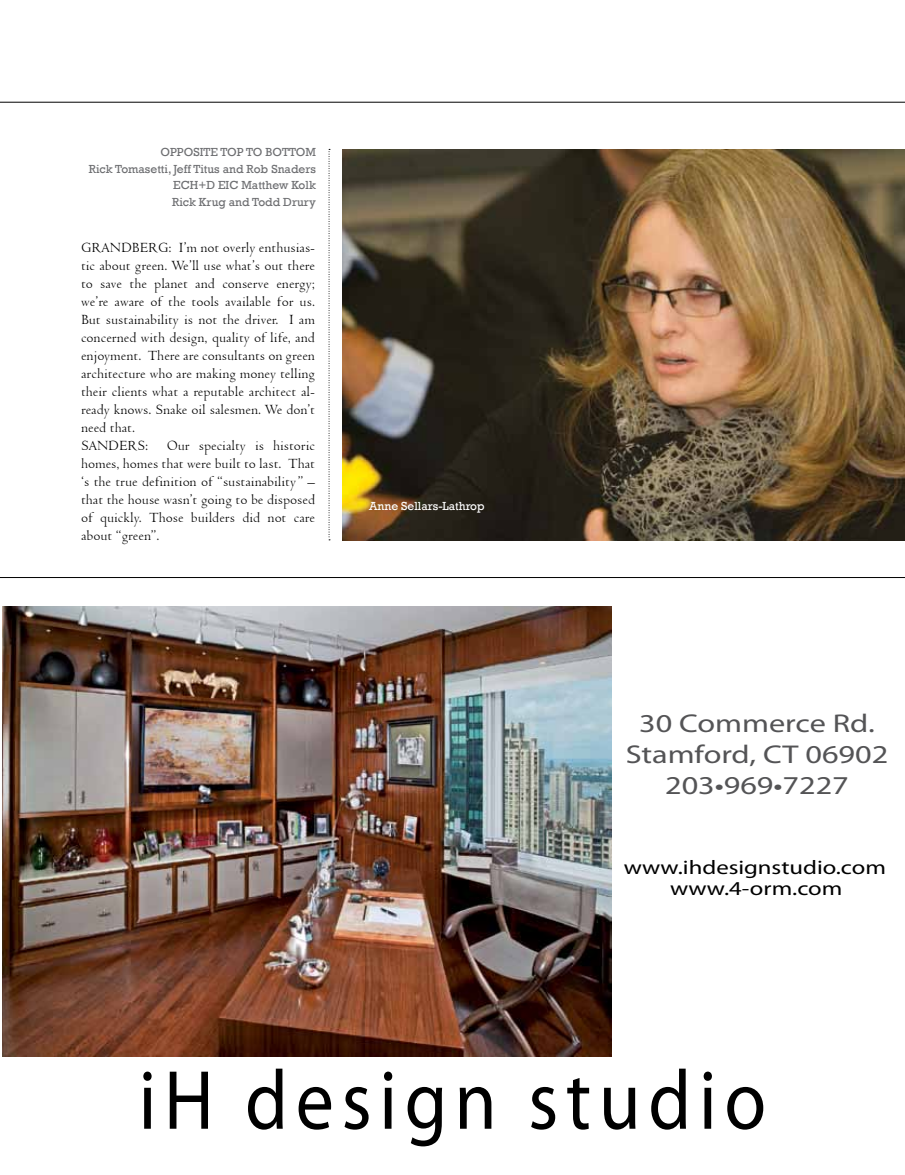
<style>
.page{position:relative;width:905px;height:1175px;background:#fff}
.page>*{position:absolute;margin:0;border:0;box-sizing:border-box;transform-origin:0 0}
.t1{font:84.6px "Myriad Pro";letter-spacing:.1em;color:#000;scale:.9 1}
.t2{font:25.8px/30.9px "Myriad Pro";color:#545456;text-align:center;scale:1.25 1}
.t3{font:19.8px "Myriad Pro";color:#000;scale:1.25 1}
.t4{font:15px/18px "Venetian 301 BT";letter-spacing:-.01em;color:#000}
.t5{font:12px/16.5px "Rockwell";color:#6d6e71;text-align:right}
.t6{font:12px "Rockwell";color:#fff}
</style>
<div class="page">
<hr style="left:0;top:577px;width:904px;height:1px;background:#000">
<hr style="left:0;top:102px;width:904px;height:1px;background:#000">
<img style="left:342px;top:149px;width:562px;height:391px">
<svg style="left:328px;top:149px;width:2px;height:391px"></svg>
<img style="left:2px;top:606px;width:609px;height:450px">
<p class="t5" style="left:89px;top:144px;width:229px">OPPOSITE TOP TO BOTTOM<br>Rick Tomasetti, Jeff Titus and Rob Snaders<br>ECH+D EIC Matthew Kolk<br>Rick Krug and Todd Drury</p>
<p class="t4" style="left:81px;top:239px;width:236px">GRANDBERG: I’m not overly enthusias&shy;tic about green. We’ll use what’s out there to save the planet and conserve energy; we’re aware of the tools available for us.<br>But sustainability is not the driver. I am concerned with design, quality of life, and enjoyment. There are consultants on green architecture who are making money telling their clients what a reputable architect al&shy;ready knows. Snake oil salesmen. We don’t need that.<br>SANDERS: Our specialty is historic homes, homes that were built to last. That ‘s the true definition of “sustainability” – that the house wasn’t going to be disposed of quickly. Those builders did not care about “green”.</p>
<p class="t6" style="left:369px;top:499px;width:117px">Anne Sellars-Lathrop</p>
<h2 class="t2" style="left:625px;top:707px;width:211px">30 Commerce Rd.<br>Stamford, CT 06902<br>203•969•7227</h2>
<h3 class="t3" style="left:623px;top:855px;width:211px">www.ihdesignstudio.com</h3>
<h3 class="t3" style="left:670px;top:876px;width:139px">www.4-orm.com</h3>
<h1 class="t1" style="left:139px;top:1048px;width:698px">iH design studio</h1>
</div>
